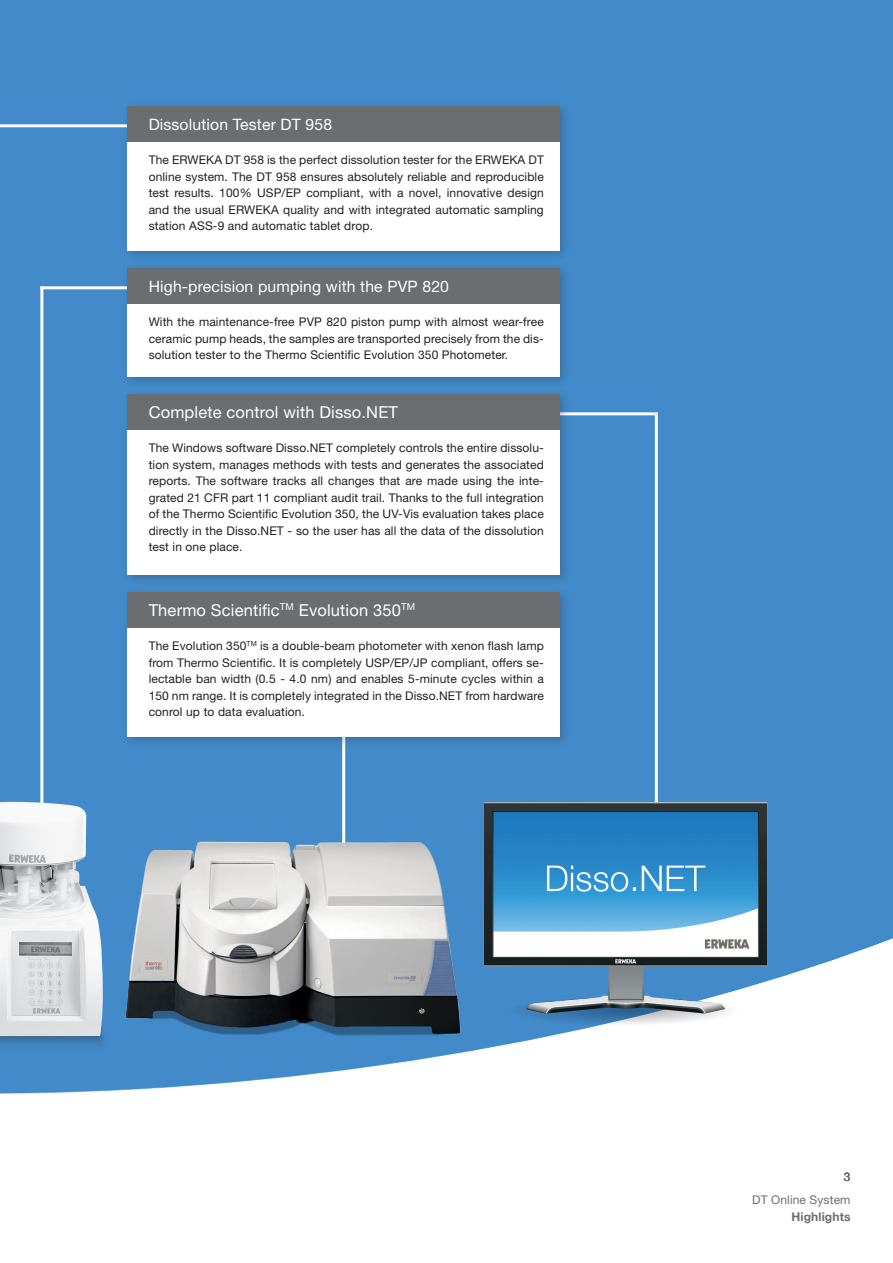
<style>
.page{position:relative;width:893px;height:1263px;background:#fff}
.page>*{position:absolute;margin:0;border:0;box-sizing:border-box;transform-origin:0 0}
.t1{font:16.5px "Helvetica Neue LT Std";letter-spacing:.01em;color:#fff}
.t2{font:15.75px "Helvetica Neue LT Std";letter-spacing:.01em;color:#fff}
.t3{font:12px/16.5px "Helvetica Neue LT Std";letter-spacing:.01em;color:#231f20;text-align:justify}
.t4{font:12px/23.7px "Helvetica Neue LT Std";letter-spacing:.01em;color:#6c6d70;text-align:right}
.t5{font:700 12px "Helvetica Neue";letter-spacing:.01em;color:#6c6d70}
</style>
<div class="page">
<div style="left:0;top:0;width:893px;height:969px;background:#428ac9"></div>
<hr style="left:40px;top:286px;width:3px;height:558px;background:#fff">
<hr style="left:655px;top:412px;width:3px;height:395px;background:#fff">
<img style="left:0;top:473px;width:805px;height:621px">
<hr style="left:556px;top:412px;width:99px;height:3px;background:#fff">
<hr style="left:0;top:124px;width:129px;height:3px;background:#fff">
<hr style="left:40px;top:286px;width:97px;height:3px;background:#fff">
<div style="left:122px;top:389px;width:449px;height:197px;background:#231f20;opacity:.25"></div>
<div style="left:128px;top:394px;width:432px;height:180px;background:#fff"></div>
<div style="left:128px;top:394px;width:432px;height:35px;background:#6c6d70"></div>
<div style="left:122px;top:587px;width:449px;height:161px;background:#231f20;opacity:.25"></div>
<div style="left:128px;top:592px;width:432px;height:144px;background:#fff"></div>
<div style="left:128px;top:592px;width:432px;height:35px;background:#6c6d70"></div>
<div style="left:122px;top:263px;width:449px;height:125px;background:#231f20;opacity:.25"></div>
<div style="left:128px;top:268px;width:432px;height:108px;background:#fff"></div>
<div style="left:128px;top:268px;width:432px;height:35px;background:#6c6d70"></div>
<div style="left:122px;top:101px;width:449px;height:161px;background:#231f20;opacity:.25"></div>
<div style="left:128px;top:106px;width:432px;height:144px;background:#fff"></div>
<div style="left:128px;top:106px;width:432px;height:35px;background:#6c6d70"></div>
<h2 class="t2" style="left:149px;top:115px;width:185px">Dissolution Tester DT 958</h2>
<p class="t3" style="left:149px;top:152px;width:397px">The ERWEKA DT 958 is the perfect dissolution tester for the ERWEKA DT online system. The DT 958 ensures absolutely reliable and reproducible test results. 100% USP/EP compliant, with a novel, innovative design and the usual ERWEKA quality and with integrated automatic sampling station ASS-9 and automatic tablet drop.</p>
<h2 class="t2" style="left:149px;top:277px;width:302px">High-precision pumping with the PVP 820</h2>
<p class="t3" style="left:149px;top:314px;width:397px">With the maintenance-free PVP 820 piston pump with almost wear-free ceramic pump heads, the samples are transported precisely from the dis&shy;solution tester to the Thermo Scientific Evolution 350 Photometer.</p>
<h1 class="t1" style="left:149px;top:402px;width:251px">Complete control with Disso.NET</h1>
<p class="t3" style="left:149px;top:440px;width:397px">The Windows software Disso.NET completely controls the entire dissolu&shy;tion system, manages methods with tests and generates the associated reports. The software tracks all changes that are made using the inte&shy;grated 21 CFR part 11 compliant audit trail. Thanks to the full integration of the Thermo Scientific Evolution 350, the UV-Vis evaluation takes place directly in the Disso.NET - so the user has all the data of the dissolution test in one place.</p>
<h1 class="t1" style="left:149px;top:600px;width:268px">Thermo Scientific<sup>TM</sup> Evolution 350<sup>TM</sup></h1>
<p class="t3" style="left:149px;top:638px;width:397px">The Evolution 350<sup>TM</sup> is a double-beam photometer with xenon flash lamp from Thermo Scientific. It is completely USP/EP/JP compliant, offers se&shy;lectable ban width (0.5 - 4.0 nm) and enables 5-minute cycles within a 150 nm range. It is completely integrated in the Disso.NET from hardware conrol up to data evaluation.</p>
<p class="t4" style="left:752px;top:1164px;width:100px">3<br>DT Online System</p>
<p class="t5" style="left:792px;top:1209px;width:60px">Highlights</p>
</div>
